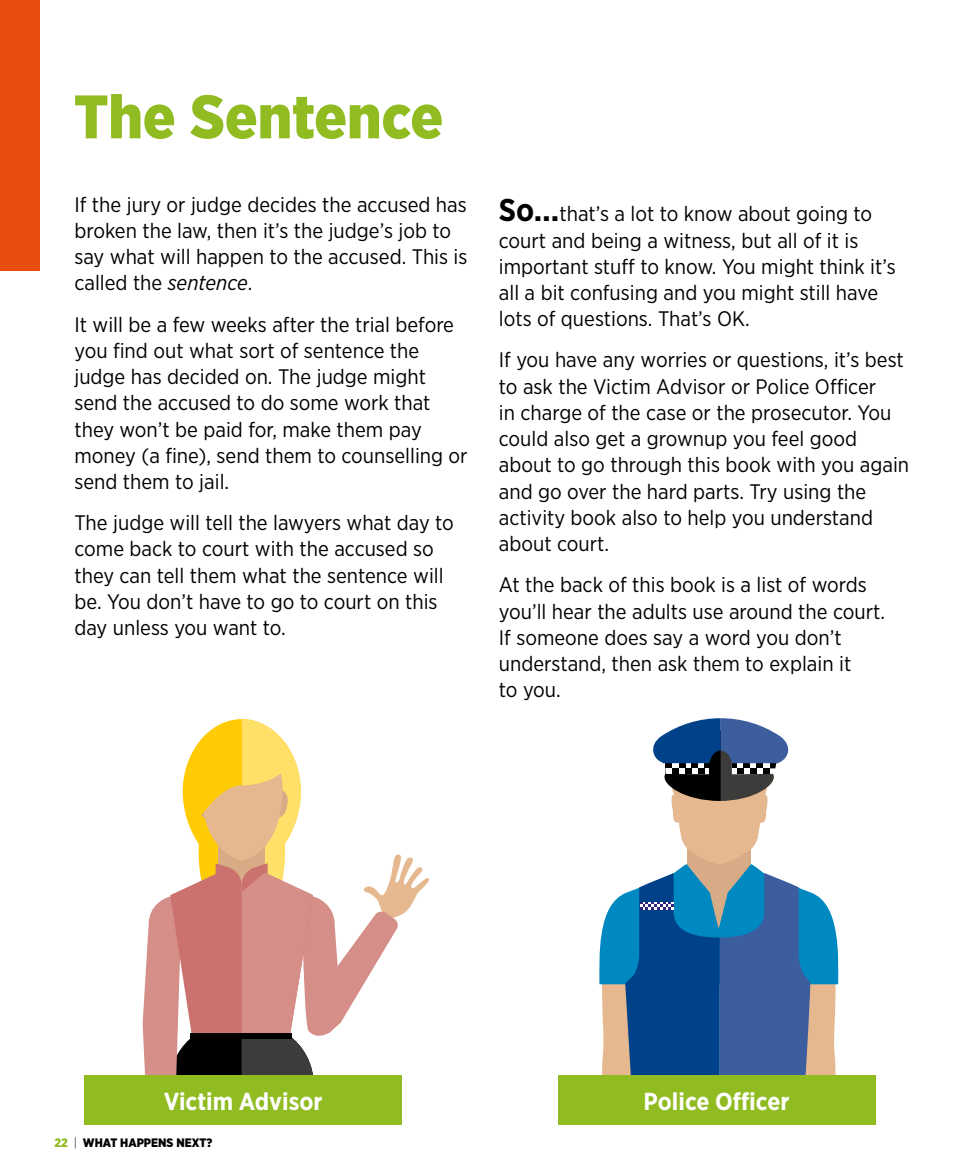
<style>
.page{position:relative;width:968px;height:1166px;background:#fff}
.page>*{position:absolute;margin:0;border:0;box-sizing:border-box;transform-origin:0 0}
.t1{font:900 61.25px "Gotham Narrow";color:#90bc22}
.t2{font:700 24.5px "Gotham Narrow";color:#fff}
.t3{font:21px/26.2px "Gotham Narrow";color:#000}
.t4{font:900 12.25px "Gotham Narrow";color:#000}
.s1{font-style:italic}
.s2{font-weight:700;font-size:31.5px}
.s3{color:#90bc22}
.s4{font-weight:300}
</style>
<div class="page">
<svg style="left:599px;top:718px;width:240px;height:357px"></svg>
<div style="left:0;top:0;width:40px;height:271px;background:#e94e0f"></div>
<svg style="left:143px;top:719px;width:287px;height:356px"></svg>
<div style="left:84px;top:1075px;width:318px;height:50px;background:#90bc22"></div>
<div style="left:557px;top:1075px;width:318px;height:50px;background:#90bc22"></div>
<h1 class="t1" style="left:74px;top:76px;width:371px">The Sentence</h1>
<p class="t3" style="left:74px;top:191px;width:394px">If the jury or judge decides the accused has broken the law, then it’s the judge’s job to say what will happen to the accused. This is called the <span class="s1">sentence</span>.</p>
<p class="t3" style="left:74px;top:311px;width:394px">It will be a few weeks after the trial before you find out what sort of sentence the judge has decided on. The judge might send the accused to do some work that they won’t be paid for, make them pay money (a fine), send them to counselling or send them to jail.</p>
<p class="t3" style="left:74px;top:509px;width:381px">The judge will tell the lawyers what day to come back to court with the accused so they can tell them what the sentence will be. You don’t have to go to court on this day unless you want to.</p>
<p class="t3" style="left:499px;top:200px;width:398px"><span class="s2">So…</span>that’s a lot to know about going to court and being a witness, but all of it is important stuff to know. You might think it’s all a bit confusing and you might still have lots of questions. That’s OK.</p>
<p class="t3" style="left:499px;top:346px;width:412px">If you have any worries or questions, it’s best to ask the Victim Advisor or Police Officer<br>in charge of the case or the prosecutor. You could also get a grownup you feel good about to go through this book with you again and go over the hard parts. Try using the activity book also to help you understand about court.</p>
<p class="t3" style="left:499px;top:571px;width:387px">At the back of this book is a list of words you’ll hear the adults use around the court.<br>If someone does say a word you don’t understand, then ask them to explain it<br>to you.</p>
<p class="t2" style="left:164px;top:1086px;width:160px">Victim Advisor</p>
<p class="t2" style="left:643px;top:1086px;width:147px">Police Officer</p>
<p class="t4" style="left:55px;top:1135px;width:159px"><span class="s3">22</span> <span class="s4">|</span> WHAT HAPPENS NEXT?</p>
</div>
